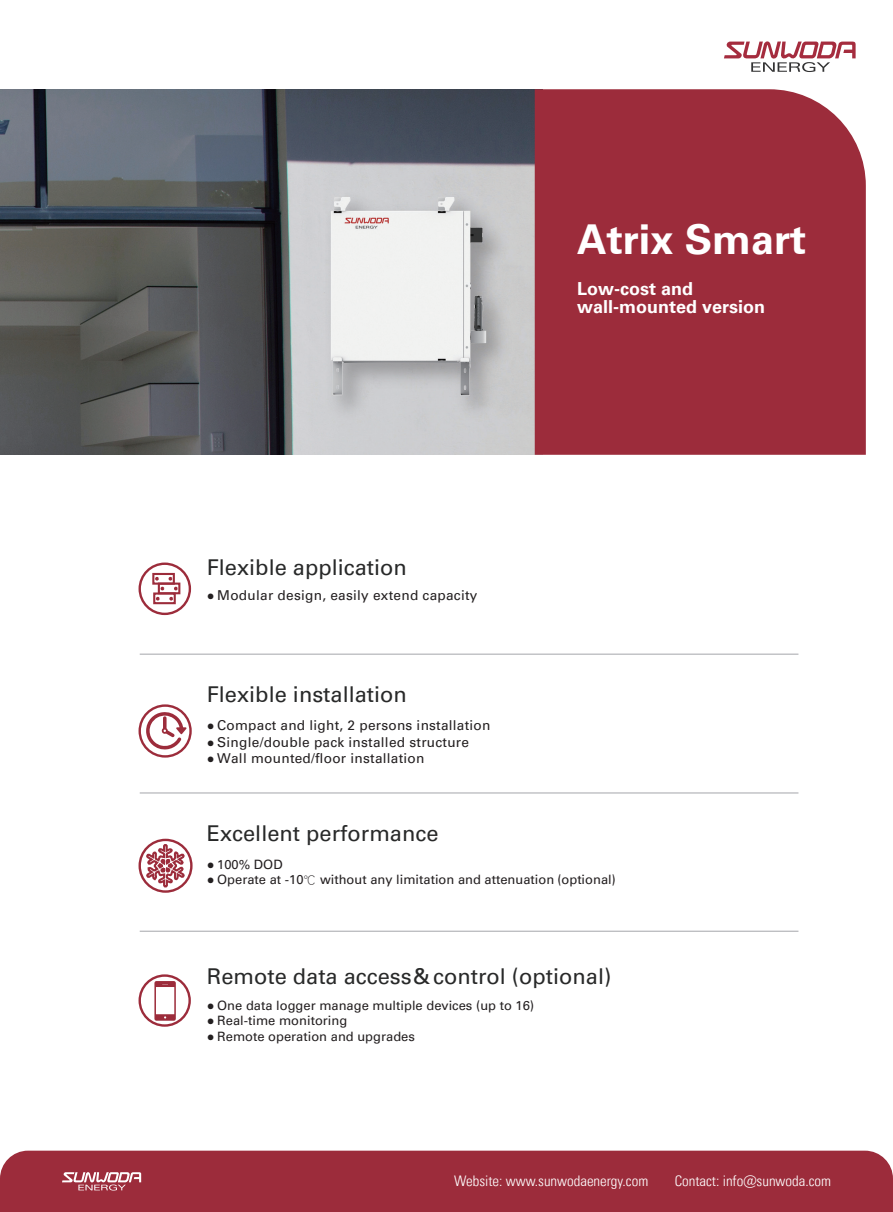
<style>
.page{position:relative;width:893px;height:1212px;background:#fff}
.page>*{position:absolute;margin:0;border:0;box-sizing:border-box;transform-origin:0 0}
.t1{font:700 41.25px "Univers LT Pro 65";color:#fff}
.t2{font:21.9px "Univers LT Pro 55 Roman";color:#282929}
.t3{font:700 18px/18.3px "Univers LT Pro 65";color:#fff}
.t4{font:300 condensed 14.55px "Univers LT Pro";color:#fff}
.t5{font:13.65px "Univers LT Pro 55 Roman";letter-spacing:.02em;color:#231f20}
.t6{font:12.9px "Univers LT Pro 55 Roman";color:#231f20}
.s1{font-family:"Calibri";font-weight:300;font-size:12.9px}
.s2{font-family:"Calibri";font-weight:300}
.s3{font-family:"Deng Xian";font-weight:300}
.s4{font-family:"Univers LT Pro";font-stretch:condensed}
</style>
<div class="page">
<div style="left:139px;top:562px;width:52px;height:53px;border:2px solid #9c2c3b;border-radius:50%"></div>
<div style="left:152px;top:573px;width:23px;height:12px;border:2px solid #9c2c3b"></div>
<div style="left:158px;top:582px;width:22px;height:12px;border:2px solid #9c2c3b"></div>
<div style="left:153px;top:592px;width:23px;height:12px;border:2px solid #9c2c3b"></div>
<svg style="left:155px;top:577px;width:4px;height:3px"></svg>
<svg style="left:174px;top:587px;width:4px;height:3px"></svg>
<svg style="left:156px;top:597px;width:4px;height:3px"></svg>
<svg style="left:169px;top:597px;width:4px;height:3px"></svg>
<hr style="left:140px;top:792px;width:658px;height:1px;background:#a5a6aa">
<hr style="left:140px;top:654px;width:658px;height:1px;background:#a5a6aa">
<hr style="left:140px;top:931px;width:658px;height:1px;background:#a5a6aa">
<div style="left:139px;top:704px;width:53px;height:54px;border:2px solid #9c2c3b;border-radius:50%"></div>
<svg style="left:146px;top:711px;width:41px;height:39px"></svg>
<div style="left:139px;top:839px;width:54px;height:54px;border:2px solid #9c2c3b;border-radius:50%"></div>
<svg style="left:144px;top:792px;width:43px;height:97px"></svg>
<div style="left:139px;top:974px;width:52px;height:53px;border:2px solid #9c2c3b;border-radius:50%"></div>
<svg style="left:154px;top:981px;width:22px;height:40px"></svg>
<svg style="left:724px;top:41px;width:132px;height:31px"></svg>
<div style="left:0;top:1150px;width:893px;height:62px;background:#9c2c3b"></div>
<svg style="left:62px;top:1171px;width:79px;height:19px"></svg>
<img style="left:0;top:89px;width:535px;height:366px">
<div style="left:535px;top:89px;width:331px;height:366px;background:#9c2c3b"></div>
<div style="left:318px;top:402px;width:201px;height:27px;background:#cccdd0"></div>
<img style="left:231px;top:153px;width:355px;height:249px">
<h1 class="t1" style="left:577px;top:210px;width:231px">Atrix Smart</h1>
<h3 class="t3" style="left:577px;top:278px;width:190px">Low-cost and wall-mounted version</h3>
<h2 class="t2" style="left:207px;top:552px;width:202px">Flexible application</h2>
<p class="t5" style="left:207px;top:586px;width:272px"><span class="s1">●</span> Modular design, easily extend capacity</p>
<h2 class="t2" style="left:207px;top:679px;width:202px">Flexible installation</h2>
<p class="t5" style="left:207px;top:716px;width:285px"><span class="s1">●</span> Compact and light, 2 persons installation</p>
<p class="t5" style="left:207px;top:732px;width:264px"><span class="s1">●</span> Single/double pack installed structure</p>
<p class="t5" style="left:207px;top:749px;width:219px"><span class="s1">●</span> Wall mounted/floor installation</p>
<h2 class="t2" style="left:207px;top:818px;width:233px">Excellent performance</h2>
<p class="t6" style="left:207px;top:855px;width:77px"><span class="s2">●</span> 100% DOD</p>
<p class="t6" style="left:207px;top:871px;width:410px"><span class="s2">●</span> Operate at -10<span class="s3">℃</span> without any limitation and attenuation <span class="s4">(</span>optional<span class="s4">)</span></p>
<h2 class="t2" style="left:207px;top:961px;width:406px">Remote data access&amp;control (optional)</h2>
<p class="t6" style="left:207px;top:996px;width:329px"><span class="s2">●</span> One data logger manage multiple devices (up to 16)</p>
<p class="t6" style="left:207px;top:1012px;width:142px"><span class="s2">●</span> Real-time monitoring</p>
<p class="t6" style="left:207px;top:1027px;width:210px"><span class="s2">●</span> Remote operation and upgrades</p>
<p class="t4" style="left:454px;top:1171px;width:196px">Website: www.sunwodaenergy.com</p>
<p class="t4" style="left:675px;top:1171px;width:158px">Contact: info@sunwoda.com</p>
</div>
